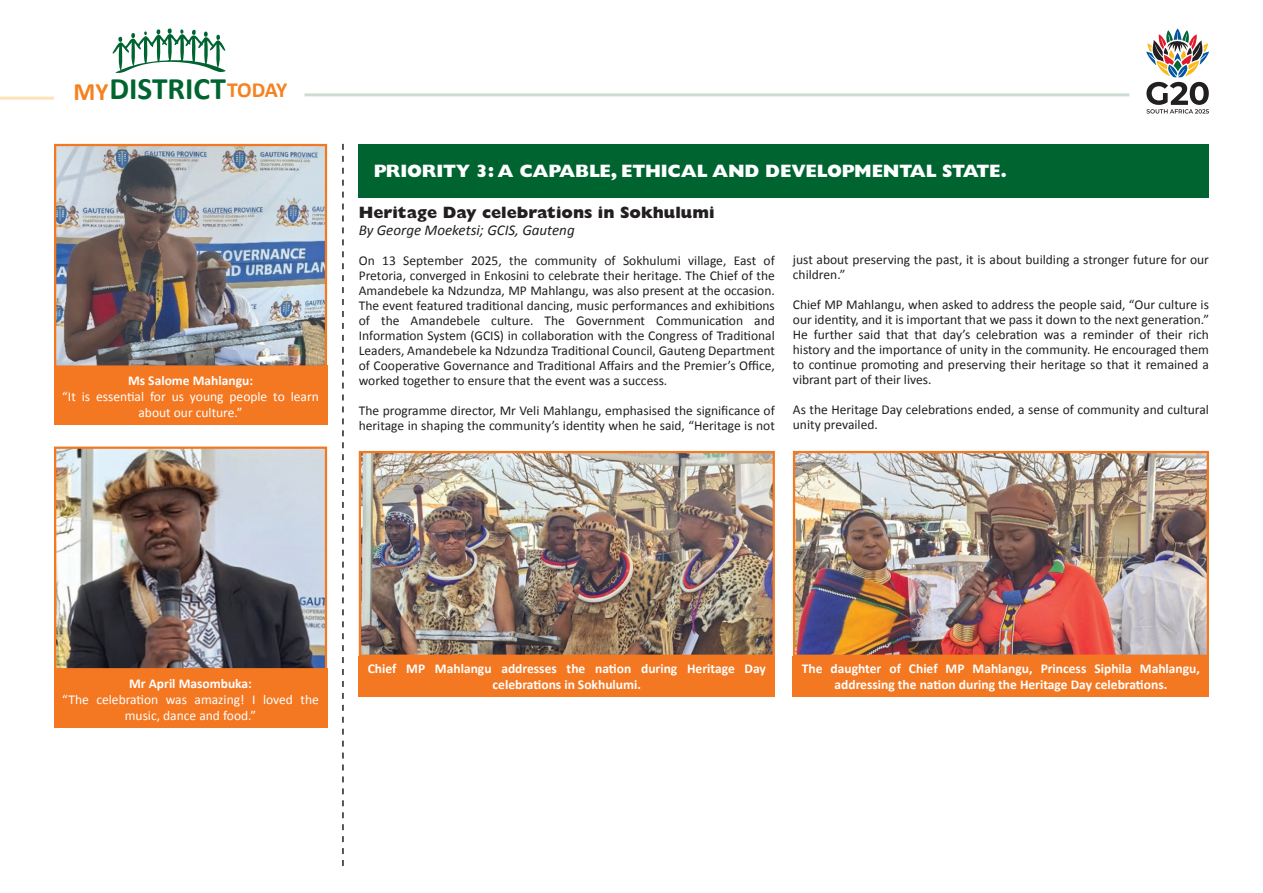
<style>
.page{position:relative;width:1263px;height:893px;background:#fff}
.page>*{position:absolute;margin:0;border:0;box-sizing:border-box;transform-origin:0 0}
.t1{font:700 31.35px "Calibri";color:#006431}
.t2{font:800 18px "Gill Sans MT Pro";letter-spacing:-.01em;color:#fff}
.t3{font:800 16.5px "Gill Sans MT Pro";color:#231f20}
.t4{font:italic 15px "Calibri";color:#231f20}
.t5{font:13.5px/15px "Calibri";color:#231f20}
.t6{font:700 13.5px/16.2px "Calibri";color:#fff;text-align:center}
.t7{font:13.5px/16.2px "Calibri";color:#fff;text-align:center}
.s1{font-size:25.05px;color:#f58220}
.s2{font-size:21.6px;color:#f58220}
</style>
<div class="page">
<svg style="left:342px;top:144px;width:2px;height:722px"></svg>
<div style="left:359px;top:144px;width:850px;height:54px;background:#006431"></div>
<div style="left:54px;top:365px;width:273px;height:60px;background:#f47721"></div>
<img style="left:57px;top:147px;width:267px;height:218px">
<div style="left:54px;top:144px;width:273px;height:224px;border:2px solid #f47721"></div>
<div style="left:54px;top:668px;width:273px;height:60px;background:#f47721"></div>
<img style="left:57px;top:450px;width:267px;height:217px">
<div style="left:54px;top:447px;width:273px;height:223px;border:2px solid #f47721"></div>
<hr style="left:0;top:97px;width:54px;height:3px;background:#fee2b7">
<hr style="left:304px;top:93px;width:825px;height:3px;background:#ccdcd0">
<svg style="left:113px;top:28px;width:113px;height:45px"></svg>
<svg style="left:1146px;top:29px;width:63px;height:85px"></svg>
<div style="left:359px;top:656px;width:416px;height:40px;background:#f47721"></div>
<img style="left:362px;top:454px;width:410px;height:200px">
<div style="left:359px;top:451px;width:416px;height:206px;border:2px solid #f47721"></div>
<div style="left:793px;top:656px;width:416px;height:40px;background:#f47721"></div>
<img style="left:796px;top:454px;width:410px;height:200px">
<div style="left:793px;top:451px;width:416px;height:206px;border:2px solid #f47721"></div>
<h1 class="t1" style="left:73px;top:69px;width:215px"><span class="s1">MY</span>DISTRICT<span class="s2">TODAY</span></h1>
<p class="t6" style="left:128px;top:372px;width:127px">Ms Salome Mahlangu:</p>
<p class="t7" style="left:62px;top:389px;width:258px">“It is essential for us young people to learn about our culture.”</p>
<h2 class="t2" style="left:374px;top:160px;width:635px">PRIORITY 3: A CAPABLE, ETHICAL AND DEVELOPMENTAL STATE.</h2>
<p class="t3" style="left:359px;top:203px;width:357px">Heritage Day celebrations in Sokhulumi</p>
<p class="t4" style="left:359px;top:219px;width:217px">By George Moeketsi; GCIS, Gauteng</p>
<p class="t5" style="left:359px;top:253px;width:418px;text-align:justify">On 13 September 2025, the community of Sokhulumi village, East of Pretoria, converged in Enkosini to celebrate their heritage. The Chief of the Amandebele ka Ndzundza, MP Mahlangu, was also present at the occasion.<br>The event featured traditional dancing, music performances and exhibitions of the Amandebele culture. The Government Communication and Information System (GCIS) in collaboration with the Congress of Traditional Leaders, Amandebele ka Ndzundza Traditional Council, Gauteng Department of Cooperative Governance and Traditional Affairs and the Premier’s Office, worked together to ensure that the event was a success.</p>
<p class="t5" style="left:359px;top:403px;width:418px">The programme director, Mr Veli Mahlangu, emphasised the significance of heritage in shaping the community’s identity when he said, “Heritage is not</p>
<p class="t5" style="left:793px;top:253px;width:418px">just about preserving the past, it is about building a stronger future for our children.”</p>
<p class="t5" style="left:793px;top:298px;width:418px;text-align:justify">Chief MP Mahlangu, when asked to address the people said, “Our culture is our identity, and it is important that we pass it down to the next generation.” He further said that that day’s celebration was a reminder of their rich history and the importance of unity in the community. He encouraged them to continue promoting and preserving their heritage so that it remained a vibrant part of their lives.</p>
<p class="t5" style="left:793px;top:403px;width:418px">As the Heritage Day celebrations ended, a sense of community and cultural unity prevailed.</p>
<p class="t6" style="left:129px;top:675px;width:124px">Mr April Masombuka:</p>
<p class="t7" style="left:62px;top:691px;width:258px">“The celebration was amazing! I loved the music, dance and food.”</p>
<p class="t6" style="left:368px;top:660px;width:400px">Chief MP Mahlangu addresses the nation during Heritage Day celebrations in Sokhulumi.</p>
<p class="t6" style="left:802px;top:660px;width:400px">The daughter of Chief MP Mahlangu, Princess Siphila Mahlangu, addressing the nation during the Heritage Day celebrations.</p>
</div>
